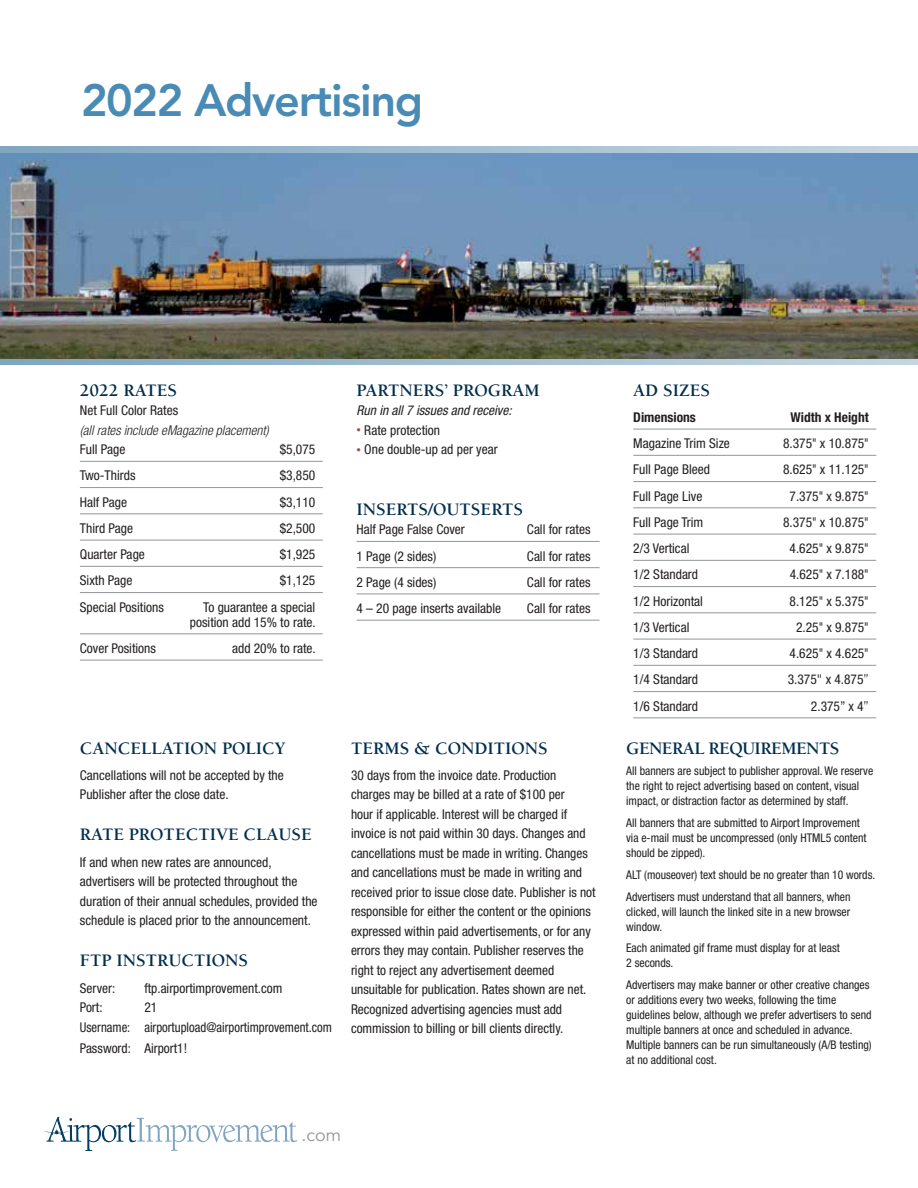
<style>
.page{position:relative;width:918px;height:1188px;background:#fff}
.page>*{position:absolute;margin:0;border:0;box-sizing:border-box;transform-origin:0 0}
.t1{font:800 45px "Avenir LT Std";letter-spacing:-.03em;color:#4a8bb5}
.t2{font:700 18px "Berkeley Std";color:#002e4d}
.t3{font:700 18px "Berkeley Std";letter-spacing:-.03em;color:#002e4d}
.t4{font:18px "Avenir LT Std";color:#939598}
.t5{font:condensed 13.5px/19.5px "Helvetica Neue LT Std";color:#231f20}
.t6{font:italic 300 condensed 13.5px "Helvetica Neue LT Std";color:#231f20}
.t7{font:italic condensed 13.5px "Helvetica Neue LT Std";color:#231f20}
.t8{font:700 condensed 13.5px "Helvetica Neue LT Std";color:#231f20}
.t9{font:condensed 12px/15px "Helvetica Neue LT Std";color:#231f20}
.s1{font-size:9px;color:#a1493d}
.s2{font-family:"Trade Gothic LT Std Cn 18";font-stretch:normal}
</style>
<div class="page">
<div style="left:0;top:147px;width:918px;height:218px;background:linear-gradient(to right,#80a5c0,#c5d6e2)"></div>
<img style="left:0;top:153px;width:918px;height:206px">
<hr style="left:80px;top:461px;width:243px;height:1px;background:#939598">
<hr style="left:80px;top:487px;width:243px;height:1px;background:#939598">
<hr style="left:80px;top:513px;width:243px;height:1px;background:#939598">
<hr style="left:80px;top:540px;width:243px;height:1px;background:#939598">
<hr style="left:80px;top:566px;width:243px;height:1px;background:#939598">
<hr style="left:80px;top:592px;width:243px;height:1px;background:#939598">
<hr style="left:80px;top:633px;width:243px;height:1px;background:#939598">
<hr style="left:80px;top:660px;width:243px;height:1px;background:#939598">
<hr style="left:357px;top:541px;width:243px;height:1px;background:#939598">
<hr style="left:357px;top:567px;width:243px;height:1px;background:#939598">
<hr style="left:357px;top:594px;width:243px;height:1px;background:#939598">
<hr style="left:357px;top:620px;width:243px;height:1px;background:#939598">
<hr style="left:633px;top:429px;width:243px;height:1px;background:#939598">
<hr style="left:633px;top:455px;width:243px;height:1px;background:#939598">
<hr style="left:633px;top:481px;width:243px;height:1px;background:#939598">
<hr style="left:633px;top:507px;width:243px;height:1px;background:#939598">
<hr style="left:633px;top:534px;width:243px;height:1px;background:#939598">
<hr style="left:633px;top:560px;width:243px;height:1px;background:#939598">
<hr style="left:633px;top:586px;width:243px;height:1px;background:#939598">
<hr style="left:633px;top:612px;width:243px;height:1px;background:#939598">
<hr style="left:633px;top:639px;width:243px;height:1px;background:#939598">
<hr style="left:633px;top:665px;width:243px;height:1px;background:#939598">
<hr style="left:633px;top:691px;width:243px;height:1px;background:#939598">
<hr style="left:633px;top:717px;width:243px;height:1px;background:#939598">
<svg style="left:43px;top:1117px;width:254px;height:34px"></svg>
<h1 class="t1" style="left:81px;top:74px;width:344px">2022 Advertising</h1>
<h2 class="t2" style="left:80px;top:380px;width:99px">2022 RATES</h2>
<p class="t5" style="left:80px;top:401px;width:100px">Net Full Color Rates</p>
<p class="t6" style="left:80px;top:422px;width:190px">(all rates include eMagazine placement)</p>
<p class="t5" style="left:80px;top:440px;width:47px">Full Page</p>
<p class="t5" style="left:280px;top:440px;width:37px">$5,075</p>
<p class="t5" style="left:80px;top:466px;width:57px">Two-Thirds</p>
<p class="t5" style="left:280px;top:466px;width:37px">$3,850</p>
<p class="t5" style="left:80px;top:492px;width:49px">Half Page</p>
<p class="t5" style="left:280px;top:492px;width:37px">$3,110</p>
<p class="t5" style="left:80px;top:518px;width:55px">Third Page</p>
<p class="t5" style="left:280px;top:518px;width:37px">$2,500</p>
<p class="t5" style="left:80px;top:545px;width:67px">Quarter Page</p>
<p class="t5" style="left:280px;top:545px;width:37px">$1,925</p>
<p class="t5" style="left:80px;top:571px;width:54px">Sixth Page</p>
<p class="t5" style="left:280px;top:571px;width:37px">$1,125</p>
<p class="t5" style="left:80px;top:597px;width:85px">Special Positions</p>
<p class="t5" style="left:190px;top:599px;width:127px;line-height:15px;text-align:right">To guarantee a special position add 15% to rate.</p>
<p class="t5" style="left:80px;top:638px;width:78px">Cover Positions</p>
<p class="t5" style="left:232px;top:638px;width:85px">add 20% to rate.</p>
<h2 class="t2" style="left:357px;top:380px;width:185px">PARTNERS’ PROGRAM</h2>
<p class="t7" style="left:357px;top:403px;width:157px">Run in all 7 issues and receive:</p>
<p class="t5" style="left:357px;top:420px;width:85px"><span class="s1">•</span> Rate protection</p>
<p class="t5" style="left:357px;top:440px;width:143px"><span class="s1">•</span> One double-up ad per year</p>
<h2 class="t2" style="left:357px;top:500px;width:168px">INSERTS/OUTSERTS</h2>
<p class="t5" style="left:357px;top:520px;width:110px">Half Page False Cover</p>
<p class="t5" style="left:527px;top:520px;width:65px">Call for rates</p>
<p class="t5" style="left:357px;top:546px;width:81px">1 Page (2 sides)</p>
<p class="t5" style="left:527px;top:546px;width:65px">Call for rates</p>
<p class="t5" style="left:357px;top:572px;width:81px">2 Page (4 sides)</p>
<p class="t5" style="left:527px;top:572px;width:65px">Call for rates</p>
<p class="t5" style="left:357px;top:598px;width:146px">4 – 20 page inserts available</p>
<p class="t5" style="left:527px;top:598px;width:65px">Call for rates</p>
<h2 class="t2" style="left:80px;top:738px;width:207px">CANCELLATION POLICY</h2>
<p class="t5" style="left:80px;top:765px;width:206px">Cancellations will not be accepted by the<br>Publisher after the close date.</p>
<h2 class="t2" style="left:80px;top:825px;width:234px">RATE PROTECTIVE CLAUSE</h2>
<p class="t5" style="left:80px;top:852px;width:239px">If and when new rates are announced, advertisers will be protected throughout the duration of their annual schedules, provided the schedule is placed prior to the announcement.</p>
<h2 class="t2" style="left:80px;top:951px;width:170px">FTP INSTRUCTIONS</h2>
<p class="t5" style="left:80px;top:978px;width:37px">Server:</p>
<p class="t5" style="left:144px;top:978px;width:140px">ftp.airportimprovement.com</p>
<p class="t5" style="left:80px;top:997px;width:24px">Port:</p>
<p class="t5" style="left:80px;top:997px;width:254px;text-indent:64px">21<br>Username: airportupload@airportimprovement.com</p>
<p class="t5" style="left:80px;top:1039px;width:109px">Password: Airport1!</p>
<h2 class="t2" style="left:351px;top:738px;width:198px">TERMS &amp; CONDITIONS</h2>
<p class="t5" style="left:351px;top:765px;width:246px">30 days from the invoice date. Production charges may be billed at a rate of $100 per<br>hour if applicable. Interest will be charged if invoice is not paid within 30 days. Changes and cancellations must be made in writing. Changes and cancellations must be made in writing and received prior to issue close date. Publisher is not responsible for either the content or the opinions expressed within paid advertisements, or for any errors they may contain. Publisher reserves the right to reject any advertisement deemed unsuitable for publication. Rates shown are net.<br>Recognized advertising agencies must add commission to billing or bill clients directly.</p>
<h2 class="t4" style="left:301px;top:1125px;width:41px">.com</h2>
<h2 class="t2" style="left:633px;top:380px;width:78px">AD SIZES</h2>
<p class="t8" style="left:633px;top:409px;width:64px">Dimensions</p>
<p class="t8" style="left:791px;top:409px;width:80px">Width x Height</p>
<p class="t5" style="left:633px;top:434px;width:98px">Magazine Trim Size</p>
<p class="t5" style="left:783px;top:434px;width:87px">8.375<span class="s2">"</span> x 10.875<span class="s2">"</span></p>
<p class="t5" style="left:633px;top:460px;width:78px">Full Page Bleed</p>
<p class="t5" style="left:783px;top:460px;width:87px">8.625<span class="s2">"</span> x 11.125<span class="s2">"</span></p>
<p class="t5" style="left:633px;top:486px;width:71px">Full Page Live</p>
<p class="t5" style="left:790px;top:486px;width:81px">7.375<span class="s2">"</span> x 9.875<span class="s2">"</span></p>
<p class="t5" style="left:633px;top:512px;width:72px">Full Page Trim</p>
<p class="t5" style="left:783px;top:512px;width:87px">8.375<span class="s2">"</span> x 10.875<span class="s2">"</span></p>
<p class="t5" style="left:633px;top:539px;width:58px">2/3 Vertical</p>
<p class="t5" style="left:790px;top:539px;width:81px">4.625<span class="s2">"</span> x 9.875<span class="s2">"</span></p>
<p class="t5" style="left:633px;top:565px;width:66px">1/2 Standard</p>
<p class="t5" style="left:790px;top:565px;width:81px">4.625<span class="s2">"</span> x 7.188<span class="s2">"</span></p>
<p class="t5" style="left:633px;top:591px;width:71px">1/2 Horizontal</p>
<p class="t5" style="left:790px;top:591px;width:81px">8.125<span class="s2">"</span> x 5.375<span class="s2">"</span></p>
<p class="t5" style="left:633px;top:617px;width:58px">1/3 Vertical</p>
<p class="t5" style="left:796px;top:617px;width:74px">2.25<span class="s2">"</span> x 9.875<span class="s2">"</span></p>
<p class="t5" style="left:633px;top:644px;width:66px">1/3 Standard</p>
<p class="t5" style="left:790px;top:644px;width:81px">4.625<span class="s2">"</span> x 4.625<span class="s2">"</span></p>
<p class="t5" style="left:633px;top:670px;width:66px">1/4 Standard</p>
<p class="t5" style="left:788px;top:670px;width:83px">3.375" x 4.875<span class="s2">”</span></p>
<p class="t5" style="left:633px;top:696px;width:66px">1/6 Standard</p>
<p class="t5" style="left:811px;top:696px;width:59px">2.375” x 4<span class="s2">”</span></p>
<h2 class="t3" style="left:626px;top:738px;width:215px">GENERAL REQUIREMENTS</h2>
<p class="t9" style="left:626px;top:763px;width:249px">All banners are subject to publisher approval. We reserve the right to reject advertising based on content, visual impact, or distraction factor as determined by staff.</p>
<p class="t9" style="left:626px;top:815px;width:242px">All banners that are submitted to Airport Improvement via e-mail must be uncompressed (only HTML5 content should be zipped).</p>
<p class="t9" style="left:626px;top:864px;width:251px;line-height:21.8px">ALT (mouseover) text should be no greater than 10 words.<br>Advertisers must understand that all banners, when</p>
<p class="t9" style="left:626px;top:904px;width:226px">clicked, will launch the linked site in a new browser window.</p>
<p class="t9" style="left:626px;top:940px;width:215px">Each animated gif frame must display for at least<br>2 seconds.</p>
<p class="t9" style="left:626px;top:977px;width:247px">Advertisers may make banner or other creative changes or additions every two weeks, following the time guidelines below, although we prefer advertisers to send multiple banners at once and scheduled in advance.<br>Multiple banners can be run simultaneously (A/B testing) at no additional cost.</p>
</div>
